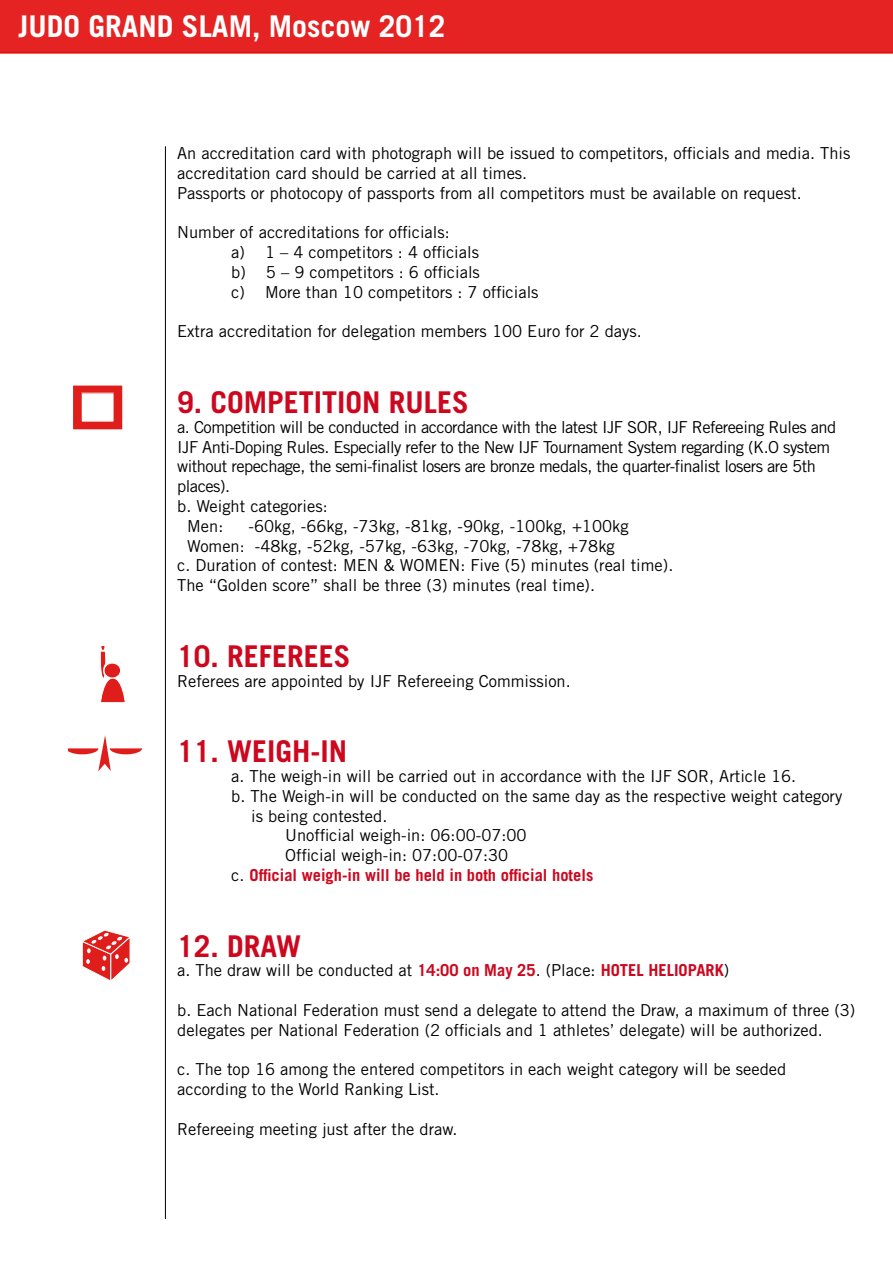
<style>
.page{position:relative;width:893px;height:1263px;background:#fff}
.page>*{position:absolute;margin:0;border:0;box-sizing:border-box;transform-origin:0 0}
.t1{font:700 30px "Trade Gothic";color:#cd071e}
.t2{font:700 30px "Trade Gothic";color:#fff}
.t3{font:16.5px/19.8px "Trade Gothic";color:#000}
.t4{font:16.5px "Trade Gothic";letter-spacing:-.03em;color:#000}
.t5{font:700 16.5px "Trade Gothic";color:#cd071e}
.s1{font-weight:400;color:#000}
.s2{font-weight:700;color:#cd071e}
</style>
<div class="page">
<img style="left:0;top:0;width:893px;height:1220px">
<hr style="left:165px;top:146px;width:1px;height:1073px;background:#000">
<div style="left:73px;top:385px;width:50px;height:45px;background:#df1d1a"></div>
<div style="left:72px;top:385px;width:51px;height:45px;border:1px solid #fff"></div>
<div style="left:81px;top:393px;width:33px;height:29px;background:#fff"></div>
<div style="left:81px;top:392px;width:34px;height:31px;border:1px solid #df1d1a"></div>
<svg style="left:81px;top:930px;width:51px;height:53px"></svg>
<svg style="left:99px;top:646px;width:27px;height:57px"></svg>
<svg style="left:68px;top:735px;width:74px;height:36px"></svg>
<h1 class="t2" style="left:19px;top:8px;width:428px">JUDO GRAND SLAM, Moscow 2012</h1>
<p class="t3" style="left:177px;top:143px;width:675px">An accreditation card with photograph will be issued to competitors, officials and media. This accreditation card should be carried at all times.<br>Passports or photocopy of passports from all competitors must be available on request.</p>
<p class="t3" style="left:231px;top:222px;width:309px;text-indent:-54px">Number of accreditations for officials:<br>a) 1 – 4 competitors : 4 officials<br>b) 5 – 9 competitors : 6 officials<br>c) More than 10 competitors : 7 officials</p>
<p class="t3" style="left:177px;top:321px;width:466px">Extra accreditation for delegation members 100 Euro for 2 days.</p>
<h1 class="t1" style="left:177px;top:384px;width:293px">9. COMPETITION RULES</h1>
<p class="t4" style="left:177px;top:417px;width:661px">a. Competition will be conducted in accordance with the latest IJF SOR, IJF Refereeing Rules and</p>
<p class="t4" style="left:177px;top:437px;width:655px">IJF Anti-Doping Rules. Especially refer to the New IJF Tournament System regarding (K.O system</p>
<p class="t4" style="left:177px;top:456px;width:640px">without repechage, the semi-finalist losers are bronze medals, the quarter-finalist losers are 5th</p>
<p class="t3" style="left:177px;top:476px;width:54px">places).</p>
<p class="t3" style="left:177px;top:496px;width:152px">b. Weight categories:</p>
<p class="t3" style="left:187px;top:516px;width:38px">Men:</p>
<p class="t3" style="left:249px;top:516px;width:382px">-60kg, -66kg, -73kg, -81kg, -90kg, -100kg, +100kg</p>
<p class="t3" style="left:187px;top:536px;width:429px">Women: -48kg, -52kg, -57kg, -63kg, -70kg, -78kg, +78kg</p>
<p class="t3" style="left:177px;top:555px;width:498px">c. Duration of contest: MEN &amp; WOMEN: Five (5) minutes (real time).</p>
<p class="t3" style="left:177px;top:575px;width:419px">The “Golden score” shall be three (3) minutes (real time).</p>
<h1 class="t1" style="left:177px;top:638px;width:175px">10. REFEREES</h1>
<p class="t3" style="left:177px;top:671px;width:395px">Referees are appointed by IJF Refereeing Commission.</p>
<h1 class="t1" style="left:177px;top:733px;width:172px">11. WEIGH-IN</h1>
<p class="t3" style="left:231px;top:766px;width:567px">a. The weigh-in will be carried out in accordance with the IJF SOR, Article 16.</p>
<p class="t3" style="left:231px;top:786px;width:613px">b. The Weigh-in will be conducted on the same day as the respective weight category</p>
<p class="t3" style="left:251px;top:806px;width:138px">is being contested.</p>
<p class="t3" style="left:285px;top:825px;width:243px">Unofficial weigh-in: 06:00-07:00</p>
<p class="t3" style="left:285px;top:845px;width:225px">Official weigh-in: 07:00-07:30</p>
<p class="t5" style="left:231px;top:865px;width:364px"><span class="s1">c.</span> Official weigh-in will be held in both official hotels</p>
<h1 class="t1" style="left:177px;top:927px;width:125px">12. DRAW</h1>
<p class="t3" style="left:177px;top:960px;width:554px">a. The draw will be conducted at <span class="s2">14:00 on May 25</span>. (Place: <span class="s2">HOTEL HELIOPARK</span>)</p>
<p class="t3" style="left:177px;top:1000px;width:680px">b. Each National Federation must send a delegate to attend the Draw, a maximum of three (3) delegates per National Federation (2 officials and 1 athletes’ delegate) will be authorized.</p>
<p class="t3" style="left:177px;top:1059px;width:611px">c. The top 16 among the entered competitors in each weight category will be seeded according to the World Ranking List.</p>
<p class="t3" style="left:177px;top:1119px;width:282px">Refereeing meeting just after the draw.</p>
</div>
